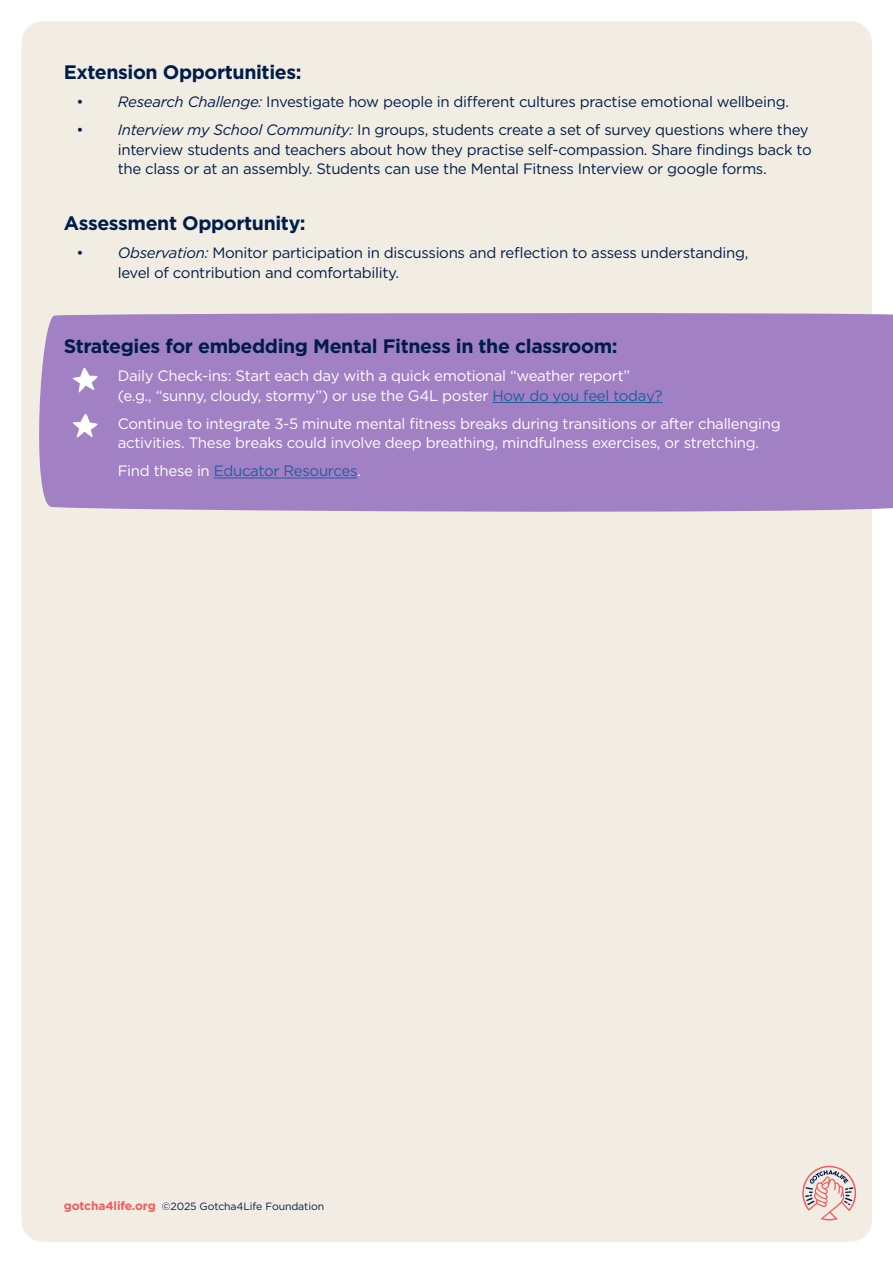
<style>
.page{position:relative;width:893px;height:1263px;background:#fff}
.page>*{position:absolute;margin:0;border:0;box-sizing:border-box;transform-origin:0 0}
.t1{font:700 19.5px "Gotham";letter-spacing:-.02em;color:#001d4a}
.t2{font:15px/19.5px "Gotham";letter-spacing:-.02em;color:#001d4a}
.t3{font:15px/19.5px "Gotham";letter-spacing:-.02em;color:#fff}
.t4{font:15px "Gotham";letter-spacing:-.02em;color:#215e9e}
.t5{font:10.5px "Gotham";letter-spacing:-.01em;color:#001d4a}
.s1{font-style:italic}
.s2{color:#215e9e}
.s3{color:#fff}
.s4{font-weight:700;font-size:12px;color:#f15b5c}
</style>
<div class="page">
<div style="left:21px;top:21px;width:851px;height:1221px;background:#f2ede3;border-radius:21px"></div>
<div style="left:39px;top:313px;width:854px;height:199px;background:#a180c4"></div>
<svg style="left:802px;top:1166px;width:54px;height:54px"></svg>
<hr style="left:492px;top:402px;width:170px;height:1px;background:#215e9e">
<hr style="left:214px;top:478px;width:143px;height:1px;background:#215e9e">
<svg style="left:73px;top:368px;width:25px;height:25px"></svg>
<svg style="left:73px;top:414px;width:25px;height:24px"></svg>
<h1 class="t1" style="left:64px;top:60px;width:239px">Extension Opportunities:</h1>
<p class="t2" style="left:76px;top:92px;width:714px">• <span class="s1">Research Challenge:</span> Investigate how people in different cultures practise emotional wellbeing.</p>
<p class="t2" style="left:118px;top:120px;width:695px;text-indent:-41px">• <span class="s1">Interview my School Community:</span> In groups, students create a set of survey questions where they interview students and teachers about how they practise self-compassion. Share findings back to the class or at an assembly. Students can use the Mental Fitness Interview or google forms.</p>
<h1 class="t1" style="left:64px;top:211px;width:243px">Assessment Opportunity:</h1>
<p class="t2" style="left:118px;top:243px;width:632px;text-indent:-41px">• <span class="s1">Observation:</span> Monitor participation in discussions and reflection to assess understanding, level of contribution and comfortability.</p>
<h1 class="t1" style="left:64px;top:334px;width:555px">Strategies for embedding Mental Fitness in the classroom:</h1>
<p class="t3" style="left:118px;top:366px;width:546px">Daily Check-ins: Start each day with a quick emotional “weather report” (e.g., “sunny, cloudy, stormy”) or use the G4L poster <span class="s2">How do you feel today?</span></p>
<p class="t3" style="left:118px;top:414px;width:664px">Continue to integrate 3-5 minute mental fitness breaks during transitions or after challenging activities. These breaks could involve deep breathing, mindfulness exercises, or stretching.</p>
<p class="t4" style="left:118px;top:462px;width:245px"><span class="s3">Find these in</span> Educator Resources<span class="s3">.</span></p>
<p class="t5" style="left:64px;top:1199px;width:262px"><span class="s4">gotcha4life.org</span> ©2025 Gotcha4Life Foundation</p>
</div>
